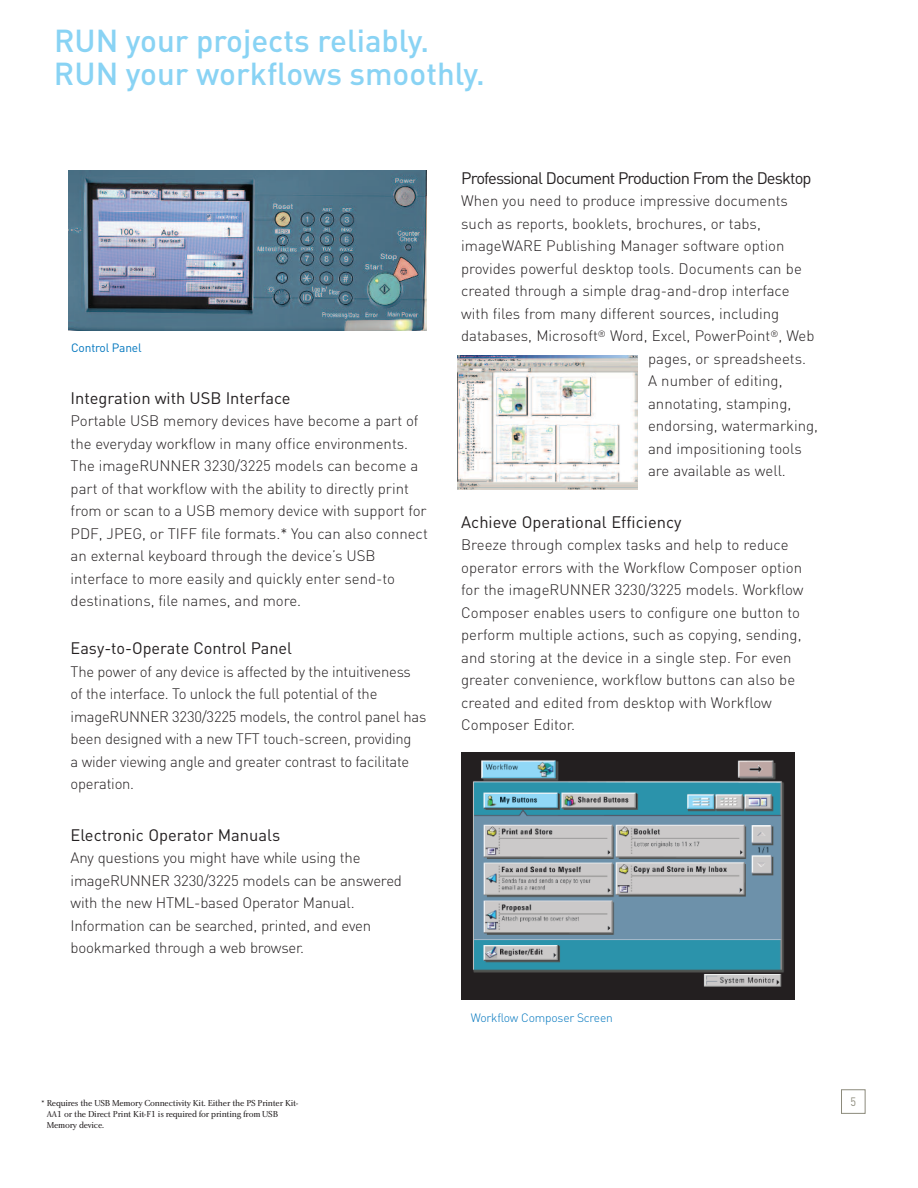
<style>
.page{position:relative;width:918px;height:1188px;background:#fff}
.page>*{position:absolute;margin:0;border:0;box-sizing:border-box;transform-origin:0 0}
.t1{font:500 31.35px/33px "DIN";color:#89d3f4}
.t2{font:16.5px "DIN";color:#231f20}
.t3{font:16.5px "DIN";letter-spacing:-.05em;color:#231f20}
.t4{font:300 15px/22.5px "DIN";color:#231f20}
.t5{font:300 12px "DIN";letter-spacing:-.015em;color:#0076be}
.t6{font:12px "DIN";letter-spacing:-.015em;color:#0076be}
.t7{font:12px "DIN";color:#8c8a7b;scale:.9 1}
.t8{font:9px/10.8px "Charlotte Book Plain";letter-spacing:-.025em;color:#231f20}
</style>
<div class="page">
<div style="left:841px;top:1089px;width:25px;height:25px;border:1px solid #8c8a7b"></div>
<img style="left:461px;top:753px;width:333px;height:246px">
<img style="left:69px;top:170px;width:357px;height:160px">
<img style="left:458px;top:355px;width:179px;height:134px">
<div style="left:455px;top:353px;width:192px;height:138px;border:1px solid #fff"></div>
<h1 class="t1" style="left:54px;top:27px;width:432px">RUN your projects reliably.<br>RUN your workflows smoothly.</h1>
<p class="t6" style="left:71px;top:343px;width:72px">Control Panel</p>
<p class="t2" style="left:71px;top:392px;width:222px">Integration with USB Interface</p>
<p class="t4" style="left:71px;top:411px;width:359px">Portable USB memory devices have become a part of the everyday workflow in many office environments.<br>The imageRUNNER 3230/3225 models can become a part of that workflow with the ability to directly print from or scan to a USB memory device with support for PDF, JPEG, or TIFF file formats.* You can also connect an external keyboard through the device’s USB interface to more easily and quickly enter send-to destinations, file names, and more.</p>
<p class="t2" style="left:71px;top:643px;width:223px">Easy-to-Operate Control Panel</p>
<p class="t4" style="left:71px;top:662px;width:357px">The power of any device is affected by the intuitiveness of the interface. To unlock the full potential of the imageRUNNER 3230/3225 models, the control panel has been designed with a new TFT touch-screen, providing<br>a wider viewing angle and greater contrast to facilitate operation.</p>
<p class="t2" style="left:71px;top:829px;width:211px">Electronic Operator Manuals</p>
<p class="t4" style="left:71px;top:849px;width:333px">Any questions you might have while using the imageRUNNER 3230/3225 models can be answered with the new HTML-based Operator Manual.<br>Information can be searched, printed, and even bookmarked through a web browser.</p>
<p class="t8" style="left:47px;top:1098px;width:253px;text-indent:-5px">* Requires the USB Memory Connectivity Kit. Either the PS Printer Kit-<br>AA1 or the Direct Print Kit-F1 is required for printing from USB<br>Memory device.</p>
<p class="t3" style="left:461px;top:172px;width:352px">Professional Document Production From the Desktop</p>
<p class="t4" style="left:461px;top:192px;width:328px">When you need to produce impressive documents</p>
<p class="t4" style="left:461px;top:214px;width:301px">such as reports, booklets, brochures, or tabs,</p>
<p class="t4" style="left:461px;top:237px;width:325px">imageWARE Publishing Manager software option</p>
<p class="t4" style="left:461px;top:259px;width:342px">provides powerful desktop tools. Documents can be</p>
<p class="t4" style="left:461px;top:282px;width:330px">created through a simple drag-and-drop interface</p>
<p class="t4" style="left:461px;top:304px;width:320px">with files from many different sources, including</p>
<p class="t4" style="left:461px;top:327px;width:355px">databases, Microsoft<sup>®</sup> Word, Excel, PowerPoint<sup>®</sup>, Web</p>
<p class="t4" style="left:648px;top:349px;width:160px">pages, or spreadsheets.</p>
<p class="t4" style="left:648px;top:372px;width:136px">A number of editing,</p>
<p class="t4" style="left:648px;top:394px;width:145px">annotating, stamping,</p>
<p class="t4" style="left:648px;top:417px;width:172px">endorsing, watermarking,</p>
<p class="t4" style="left:648px;top:439px;width:155px">and impositioning tools</p>
<p class="t4" style="left:648px;top:462px;width:139px">are available as well.</p>
<p class="t2" style="left:461px;top:516px;width:222px">Achieve Operational Efficiency</p>
<p class="t4" style="left:461px;top:536px;width:344px">Breeze through complex tasks and help to reduce operator errors with the Workflow Composer option for the imageRUNNER 3230/3225 models. Workflow Composer enables users to configure one button to perform multiple actions, such as copying, sending, and storing at the device in a single step. For even greater convenience, workflow buttons can also be created and edited from desktop with Workflow Composer Editor.</p>
<p class="t5" style="left:471px;top:1013px;width:143px">Workflow Composer Screen</p>
<p class="t7" style="left:850px;top:1097px;width:8px">5</p>
</div>
